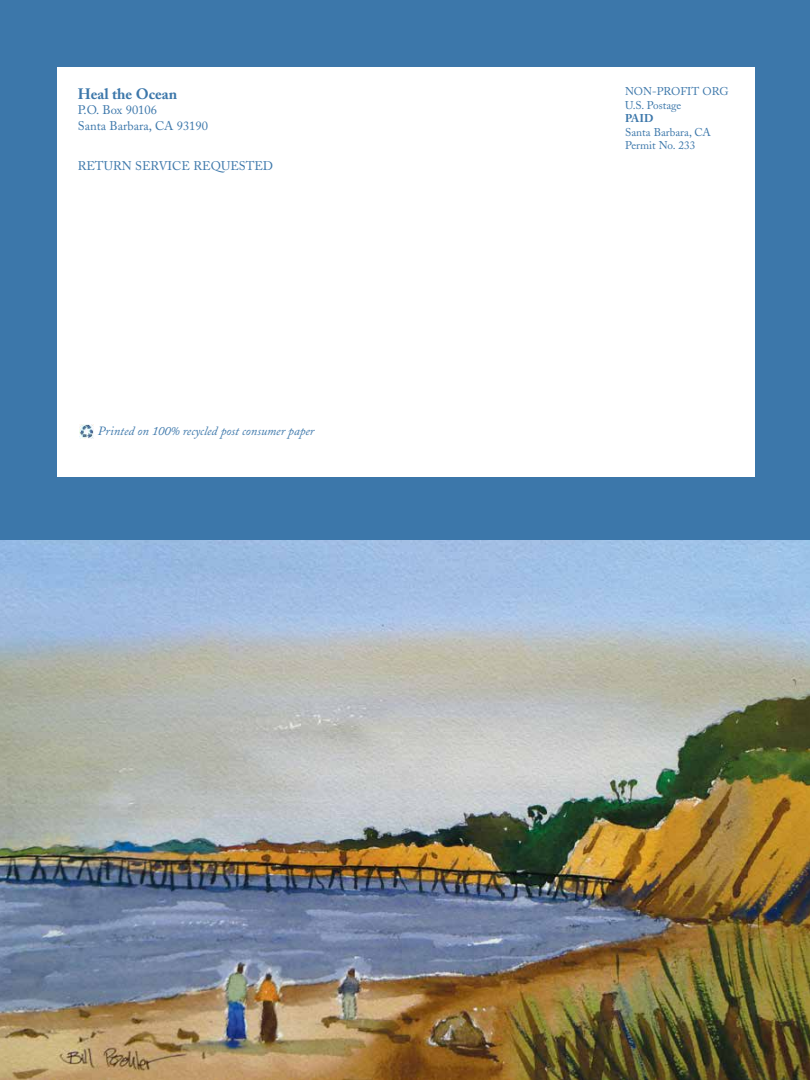
<style>
.page{position:relative;width:810px;height:1080px;background:#fff}
.page>*{position:absolute;margin:0;border:0;box-sizing:border-box;transform-origin:0 0}
.t1{font:700 15px "Adobe Caslon";color:#3c77aa}
.t2{font:12.5px/15.6px "Adobe Caslon";color:#3c77aa}
.t3{font:italic 12.5px "Adobe Caslon";color:#3c77aa}
.t4{font:11.25px/13.5px "Adobe Caslon";color:#3c77aa}
.t5{font:700 11.25px "Adobe Caslon";color:#3c77aa}
</style>
<div class="page">
<img style="left:0;top:540px;width:810px;height:540px">
<div style="left:0;top:0;width:810px;height:540px;background:#3c77aa"></div>
<div style="left:57px;top:68px;width:698px;height:409px;background:#fff"></div>
<img style="left:80px;top:424px;width:14px;height:14px">
<p class="t1" style="left:78px;top:85px;width:101px">Heal the Ocean</p>
<p class="t2" style="left:78px;top:103px;width:132px">P.O. Box 90106<br>Santa Barbara, CA 93190</p>
<p class="t2" style="left:78px;top:158px;width:197px">RETURN SERVICE REQUESTED</p>
<p class="t3" style="left:98px;top:424px;width:218px">Printed on 100% recycled post consumer paper</p>
<p class="t4" style="left:625px;top:85px;width:105px">NON-PROFIT ORG<br>U.S. Postage</p>
<p class="t5" style="left:625px;top:112px;width:30px">PAID</p>
<p class="t4" style="left:625px;top:125px;width:87px">Santa Barbara, CA<br>Permit No. 233</p>
</div>
